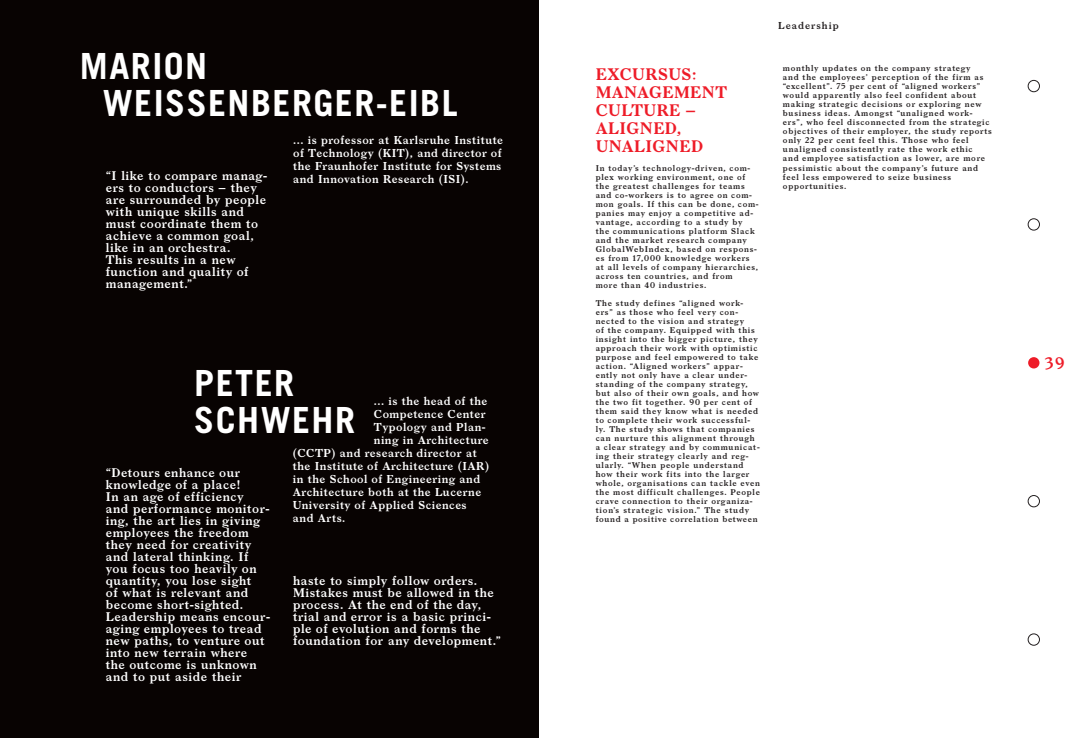
<style>
.page{position:relative;width:1078px;height:738px;background:#fff}
.page>*{position:absolute;margin:0;border:0;box-sizing:border-box;transform-origin:0 0}
.t1{font:700 36px/37px "Trade Gothic LT Std";letter-spacing:.04em;color:#fff}
.t2{font:600 16px/18px "Larish Neue";letter-spacing:.025em;color:#ee1c28}
.t3{font:600 12px/12px "Larish Neue";letter-spacing:.045em;color:#fff}
.t4{font:600 11px/13px "Larish Neue";letter-spacing:.045em;color:#fff}
.t5{font:600 9.6px "Larish Neue";letter-spacing:.1em;color:#231f20}
.t6{font:600 8px/9px "Larish Neue";letter-spacing:.09em;color:#231f20}
</style>
<div class="page">
<div style="left:0;top:0;width:539px;height:737px;background:#080302"></div>
<div style="left:1027px;top:80px;width:12px;height:12px;border:1px solid #231f20;border-radius:50%"></div>
<div style="left:1027px;top:218px;width:12px;height:12px;border:1px solid #231f20;border-radius:50%"></div>
<div style="left:1027px;top:633px;width:12px;height:12px;border:1px solid #231f20;border-radius:50%"></div>
<div style="left:1027px;top:494px;width:12px;height:13px;border:1px solid #231f20;border-radius:50%"></div>
<div style="left:1027px;top:357px;width:12px;height:11px;background:#ee1c28;border-radius:50%"></div>
<h1 class="t1" style="left:103px;top:47px;width:356px;text-indent:-23px">MARION<br>WEISSENBERGER-EIBL</h1>
<h3 class="t4" style="left:293px;top:132px;width:211px">... is professor at Karlsruhe Institute of Technology (KIT), and director of the Fraunhofer Institute for Systems and Innovation Research (ISI).</h3>
<h3 class="t3" style="left:106px;top:168px;width:163px">“I like to compare manag&shy;ers to conductors – they are surrounded by people with unique skills and must coordinate them to achieve a common goal, like in an orchestra.<br>This results in a new function and quality of management.”</h3>
<h1 class="t1" style="left:194px;top:363px;width:162px">PETER<br>SCHWEHR</h1>
<h3 class="t4" style="left:374px;top:393px;width:115px">... is the head of the</h3>
<h3 class="t4" style="left:374px;top:406px;width:113px">Competence Center</h3>
<h3 class="t4" style="left:374px;top:419px;width:113px">Typology and Plan-</h3>
<h3 class="t4" style="left:374px;top:432px;width:116px">ning in Architecture</h3>
<h3 class="t4" style="left:293px;top:445px;width:185px">(CCTP) and research director at</h3>
<h3 class="t4" style="left:293px;top:458px;width:198px">the Institute of Architecture (IAR)</h3>
<h3 class="t4" style="left:293px;top:471px;width:189px">in the School of Engineering and</h3>
<h3 class="t4" style="left:293px;top:484px;width:190px">Architecture both at the Lucerne</h3>
<h3 class="t4" style="left:293px;top:497px;width:175px">University of Applied Sciences</h3>
<h3 class="t4" style="left:293px;top:510px;width:54px">and Arts.</h3>
<p class="t3" style="left:106px;top:465px;width:166px">“Detours enhance our knowledge of a place!<br>In an age of efficiency<br>and performance monitor&shy;ing, the art lies in giving employees the freedom they need for creativity and lateral thinking. If you focus too heavily on quantity, you lose sight<br>of what is relevant and become short-sighted.<br>Leadership means encour&shy;aging employees to tread new paths, to venture out into new terrain where<br>the outcome is unknown and to put aside their</p>
<h3 class="t3" style="left:293px;top:573px;width:209px">haste to simply follow orders.<br>Mistakes must be allowed in the process. At the end of the day, trial and error is a basic princi&shy;ple of evolution and forms the foundation for any development.”</h3>
<h2 class="t2" style="left:595px;top:64px;width:133px">EXCURSUS:<br>MANAGEMENT<br>CULTURE –<br>ALIGNED,<br>UNALIGNED</h2>
<p class="t6" style="left:595px;top:162px;width:164px">In today’s technology-driven, com&shy;plex working environment, one of the greatest challenges for teams and co-workers is to agree on com&shy;mon goals. If this can be done, com&shy;panies may enjoy a competitive ad&shy;vantage, according to a study by<br>the communications platform Slack and the market research company GlobalWebIndex, based on respons&shy;es from 17,000 knowledge workers at all levels of company hierarchies, across ten countries, and from<br>more than 40 industries.</p>
<p class="t6" style="left:595px;top:297px;width:166px">The study defines “aligned work&shy;ers” as those who feel very con&shy;nected to the vision and strategy<br>of the company. Equipped with this insight into the bigger picture, they approach their work with optimistic purpose and feel empowered to take action. “Aligned workers” appar&shy;ently not only have a clear under&shy;standing of the company strategy, but also of their own goals, and how the two fit together. 90 per cent of them said they know what is needed to complete their work successful&shy;ly. The study shows that companies can nurture this alignment through a clear strategy and by communicat&shy;ing their strategy clearly and reg&shy;ularly. “When people understand how their work fits into the larger whole, organisations can tackle even the most difficult challenges. People crave connection to their organiza&shy;tion’s strategic vision.” The study found a positive correlation between</p>
<p class="t5" style="left:778px;top:18px;width:62px">Leadership</p>
<p class="t6" style="left:782px;top:63px;width:210px">monthly updates on the company strategy<br>and the employees’ perception of the firm as “excellent”. 75 per cent of “aligned workers” would apparently also feel confident about making strategic decisions or exploring new business ideas. Amongst “unaligned work&shy;ers”, who feel disconnected from the strategic objectives of their employer, the study reports only 22 per cent feel this. Those who feel unaligned consistently rate the work ethic<br>and employee satisfaction as lower, are more pessimistic about the company’s future and feel less empowered to seize business opportunities.</p>
<h2 class="t2" style="left:1044px;top:353px;width:21px">39</h2>
</div>
